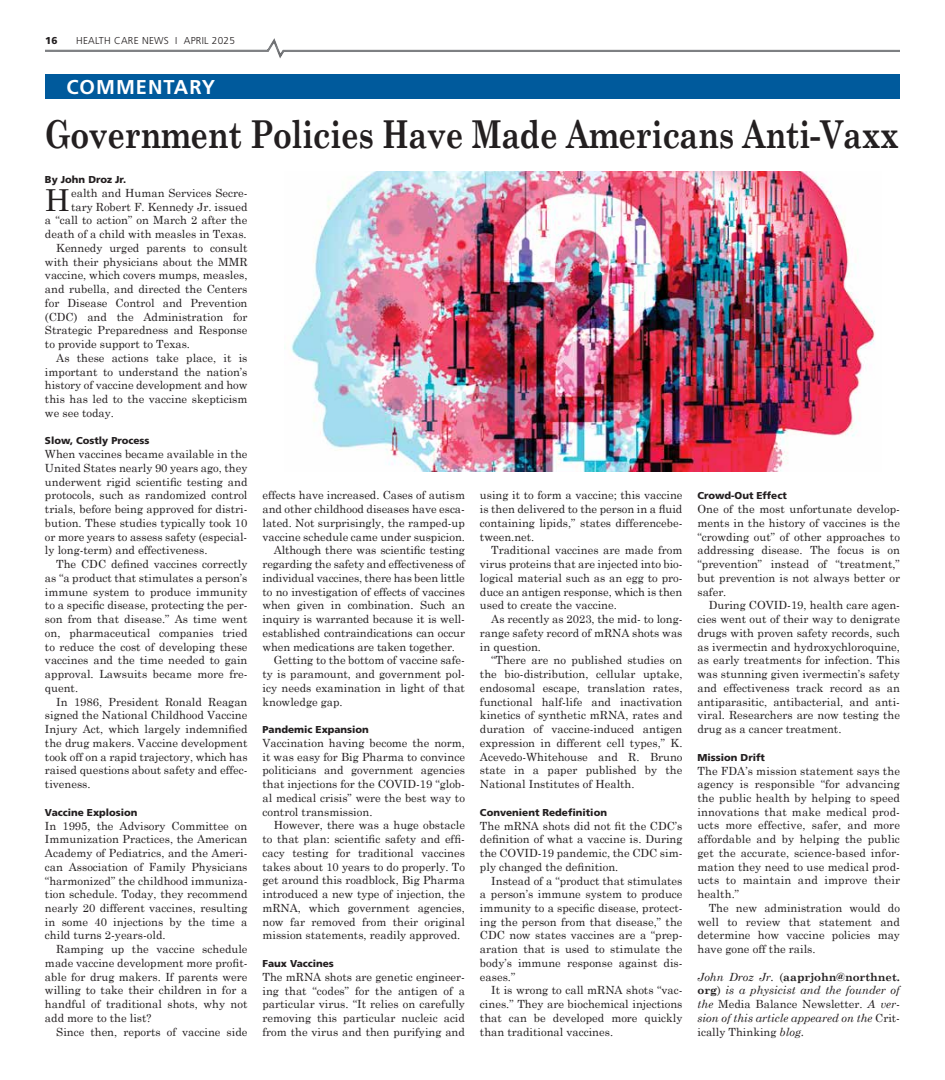
<style>
.page{position:relative;width:945px;height:1080px;background:#fff}
.page>*{position:absolute;margin:0;border:0;box-sizing:border-box;transform-origin:0 0}
.t1{font:700 38.5px "Century Schoolbook";letter-spacing:-.01em;color:#231f20;scale:.8 1}
.t2{font:30.25px "Century Schoolbook";color:#231f20}
.t3{font:700 20px "Frutiger LT Std";letter-spacing:.05em;color:#fff}
.t4{font:11.25px/13.8px "Century Schoolbook";color:#231f20;text-align:justify}
.t5{font:italic 11.25px/13.8px "Century Schoolbook";color:#231f20;text-align:justify}
.t6{font:900 10px "Frutiger LT Std";color:#231f20}
.t7{font:300 10px "Frutiger LT Std";letter-spacing:.025em;color:#231f20}
.s1{font-style:normal}
.s2{font-weight:700;font-style:normal}
</style>
<div class="page">
<div style="left:44px;top:37px;width:858px;height:24px;background:#231f20;opacity:.5"></div>
<div style="left:45px;top:74px;width:855px;height:24px;background:#005a9c"></div>
<img style="left:284px;top:171px;width:591px;height:301px">
<p class="t6" style="left:45px;top:35px;width:14px">16</p>
<p class="t7" style="left:76px;top:35px;width:160px">HEALTH CARE NEWS I APRIL 2025</p>
<h3 class="t3" style="left:66px;top:75px;width:150px">COMMENTARY</h3>
<h1 class="t1" style="left:45px;top:111px;width:1069px">Government Policies Have Made Americans Anti-Vaxx</h1>
<p class="t6" style="left:45px;top:174px;width:83px">By John Droz Jr.</p>
<h2 class="t2" style="left:45px;top:181px;width:27px">H</h2>
<p class="t4" style="left:71px;top:186px;width:178px">ealth and Human Services Secre-</p>
<p class="t4" style="left:71px;top:199px;width:178px">tary Robert F. Kennedy Jr. issued</p>
<p class="t4" style="left:45px;top:213px;width:204px">a “call to action” on March 2 after the</p>
<p class="t4" style="left:45px;top:227px;width:203px">death of a child with measles in Texas.</p>
<p class="t4" style="left:56px;top:241px;width:193px">Kennedy urged parents to consult</p>
<p class="t4" style="left:45px;top:254px;width:204px">with their physicians about the MMR</p>
<p class="t4" style="left:45px;top:268px;width:204px">vaccine, which covers mumps, measles,</p>
<p class="t4" style="left:45px;top:282px;width:204px">and rubella, and directed the Centers</p>
<p class="t4" style="left:45px;top:296px;width:204px">for Disease Control and Prevention</p>
<p class="t4" style="left:45px;top:309px;width:204px">(CDC) and the Administration for</p>
<p class="t4" style="left:45px;top:323px;width:204px">Strategic Preparedness and Response</p>
<p class="t4" style="left:45px;top:337px;width:147px">to provide support to Texas.</p>
<p class="t4" style="left:56px;top:351px;width:193px">As these actions take place, it is</p>
<p class="t4" style="left:45px;top:364px;width:204px">important to understand the nation’s</p>
<p class="t4" style="left:45px;top:378px;width:204px">history of vaccine development and how</p>
<p class="t4" style="left:45px;top:392px;width:204px">this has led to the vaccine skepticism</p>
<p class="t4" style="left:45px;top:406px;width:70px">we see today.</p>
<p class="t6" style="left:45px;top:435px;width:106px">Slow, Costly Process</p>
<p class="t4" style="left:45px;top:447px;width:204px">When vaccines became available in the United States nearly 90 years ago, they underwent rigid scientific testing and protocols, such as randomized control trials, before being approved for distri&shy;bution. These studies typically took 10 or more years to assess safety (especial&shy;ly long-term) and effectiveness.</p>
<p class="t4" style="left:45px;top:557px;width:204px;text-indent:11px">The CDC defined vaccines correctly as “a product that stimulates a person’s immune system to produce immunity to a specific disease, protecting the per&shy;son from that disease.” As time went on, pharmaceutical companies tried to reduce the cost of developing these vaccines and the time needed to gain approval. Lawsuits became more fre&shy;quent.</p>
<p class="t4" style="left:45px;top:694px;width:204px;text-indent:11px">In 1986, President Ronald Reagan signed the National Childhood Vaccine Injury Act, which largely indemnified the drug makers. Vaccine development took off on a rapid trajectory, which has raised questions about safety and effec&shy;tiveness.</p>
<p class="t6" style="left:45px;top:806px;width:94px">Vaccine Explosion</p>
<p class="t4" style="left:45px;top:818px;width:204px">In 1995, the Advisory Committee on Immunization Practices, the American Academy of Pediatrics, and the Ameri&shy;can Association of Family Physicians “harmonized” the childhood immuniza&shy;tion schedule. Today, they recommend nearly 20 different vaccines, resulting in some 40 injections by the time a child turns 2-years-old.</p>
<p class="t4" style="left:45px;top:942px;width:204px;text-indent:11px">Ramping up the vaccine schedule made vaccine development more profit&shy;able for drug makers. If parents were willing to take their children in for a handful of traditional shots, why not add more to the list?</p>
<p class="t4" style="left:56px;top:1025px;width:193px">Since then, reports of vaccine side</p>
<p class="t4" style="left:262px;top:488px;width:204px">effects have increased. Cases of autism</p>
<p class="t4" style="left:262px;top:502px;width:204px">and other childhood diseases have esca-</p>
<p class="t4" style="left:262px;top:516px;width:204px">lated. Not surprisingly, the ramped-up</p>
<p class="t4" style="left:262px;top:529px;width:204px">vaccine schedule came under suspicion.</p>
<p class="t4" style="left:274px;top:543px;width:193px">Although there was scientific testing</p>
<p class="t4" style="left:262px;top:557px;width:204px">regarding the safety and effectiveness of</p>
<p class="t4" style="left:262px;top:571px;width:204px">individual vaccines, there has been little</p>
<p class="t4" style="left:262px;top:584px;width:204px">to no investigation of effects of vaccines</p>
<p class="t4" style="left:262px;top:598px;width:204px">when given in combination. Such an</p>
<p class="t4" style="left:262px;top:612px;width:204px">inquiry is warranted because it is well-</p>
<p class="t4" style="left:262px;top:626px;width:204px">established contraindications can occur</p>
<p class="t4" style="left:262px;top:639px;width:194px">when medications are taken together.</p>
<p class="t4" style="left:274px;top:653px;width:193px">Getting to the bottom of vaccine safe-</p>
<p class="t4" style="left:262px;top:667px;width:204px">ty is paramount, and government pol-</p>
<p class="t4" style="left:262px;top:681px;width:204px">icy needs examination in light of that</p>
<p class="t4" style="left:262px;top:694px;width:82px">knowledge gap.</p>
<p class="t6" style="left:262px;top:724px;width:108px">Pandemic Expansion</p>
<p class="t4" style="left:262px;top:736px;width:204px">Vaccination having become the norm, it was easy for Big Pharma to convince politicians and government agencies that injections for the COVID-19 “glob&shy;al medical crisis” were the best way to control transmission.</p>
<p class="t4" style="left:262px;top:818px;width:204px;text-indent:11px">However, there was a huge obstacle to that plan: scientific safety and effi&shy;cacy testing for traditional vaccines takes about 10 years to do properly. To get around this roadblock, Big Pharma introduced a new type of injection, the mRNA, which government agencies, now far removed from their original mission statements, readily approved.</p>
<p class="t6" style="left:262px;top:957px;width:73px">Faux Vaccines</p>
<p class="t4" style="left:262px;top:970px;width:204px">The mRNA shots are genetic engineer&shy;ing that “codes” for the antigen of a particular virus. “It relies on carefully removing this particular nucleic acid from the virus and then purifying and</p>
<p class="t4" style="left:480px;top:488px;width:204px">using it to form a vaccine; this vaccine is then delivered to the person in a fluid containing lipids,” states differencebe&shy;tween.net.</p>
<p class="t4" style="left:480px;top:543px;width:204px;text-indent:11px">Traditional vaccines are made from virus proteins that are injected into bio&shy;logical material such as an egg to pro&shy;duce an antigen response, which is then used to create the vaccine.</p>
<p class="t4" style="left:480px;top:612px;width:204px;text-indent:11px">As recently as 2023, the mid- to long&shy;range safety record of mRNA shots was in question.</p>
<p class="t4" style="left:480px;top:653px;width:204px;text-indent:11px">“There are no published studies on the bio-distribution, cellular uptake, endosomal escape, translation rates, functional half-life and inactivation kinetics of synthetic mRNA, rates and duration of vaccine-induced antigen expression in different cell types,” K.<br>Acevedo-Whitehouse and R. Bruno state in a paper published by the National Institutes of Health.</p>
<p class="t6" style="left:480px;top:806px;width:129px">Convenient Redefinition</p>
<p class="t4" style="left:480px;top:818px;width:204px">The mRNA shots did not fit the CDC’s definition of what a vaccine is. During the COVID-19 pandemic, the CDC sim&shy;ply changed the definition.</p>
<p class="t4" style="left:480px;top:873px;width:204px;text-indent:11px">Instead of a “product that stimulates a person’s immune system to produce immunity to a specific disease, protect&shy;ing the person from that disease,” the CDC now states vaccines are a “prep&shy;aration that is used to stimulate the body’s immune response against dis&shy;eases.”</p>
<p class="t4" style="left:480px;top:983px;width:204px;text-indent:11px">It is wrong to call mRNA shots “vac&shy;cines.” They are biochemical injections that can be developed more quickly than traditional vaccines.</p>
<p class="t6" style="left:697px;top:490px;width:91px">Crowd-Out Effect</p>
<p class="t4" style="left:697px;top:502px;width:204px">One of the most unfortunate develop&shy;ments in the history of vaccines is the “crowding out” of other approaches to addressing disease. The focus is on “prevention” instead of “treatment,” but prevention is not always better or safer.</p>
<p class="t4" style="left:697px;top:598px;width:204px;text-indent:11px">During COVID-19, health care agen&shy;cies went out of their way to denigrate drugs with proven safety records, such as ivermectin and hydroxychloroquine, as early treatments for infection. This was stunning given ivermectin’s safety and effectiveness track record as an antiparasitic, antibacterial, and anti&shy;viral. Researchers are now testing the drug as a cancer treatment.</p>
<p class="t6" style="left:697px;top:751px;width:69px">Mission Drift</p>
<p class="t4" style="left:697px;top:763px;width:204px">The FDA’s mission statement says the agency is responsible “for advancing the public health by helping to speed innovations that make medical prod&shy;ucts more effective, safer, and more affordable and by helping the public get the accurate, science-based infor&shy;mation they need to use medical prod&shy;ucts to maintain and improve their health.”</p>
<p class="t4" style="left:697px;top:901px;width:204px;text-indent:11px">The new administration would do well to review that statement and determine how vaccine policies may have gone off the rails.</p>
<p class="t5" style="left:697px;top:970px;width:204px">John Droz Jr. <span class="s1">(</span><span class="s2">aaprjohn@northnet. org</span><span class="s1">)</span> is a physicist and the founder of the <span class="s1">Media Balance Newsletter.</span> A ver&shy;sion of this article appeared on the <span class="s1">Crit&shy;ically Thinking</span> blog.</p>
</div>
